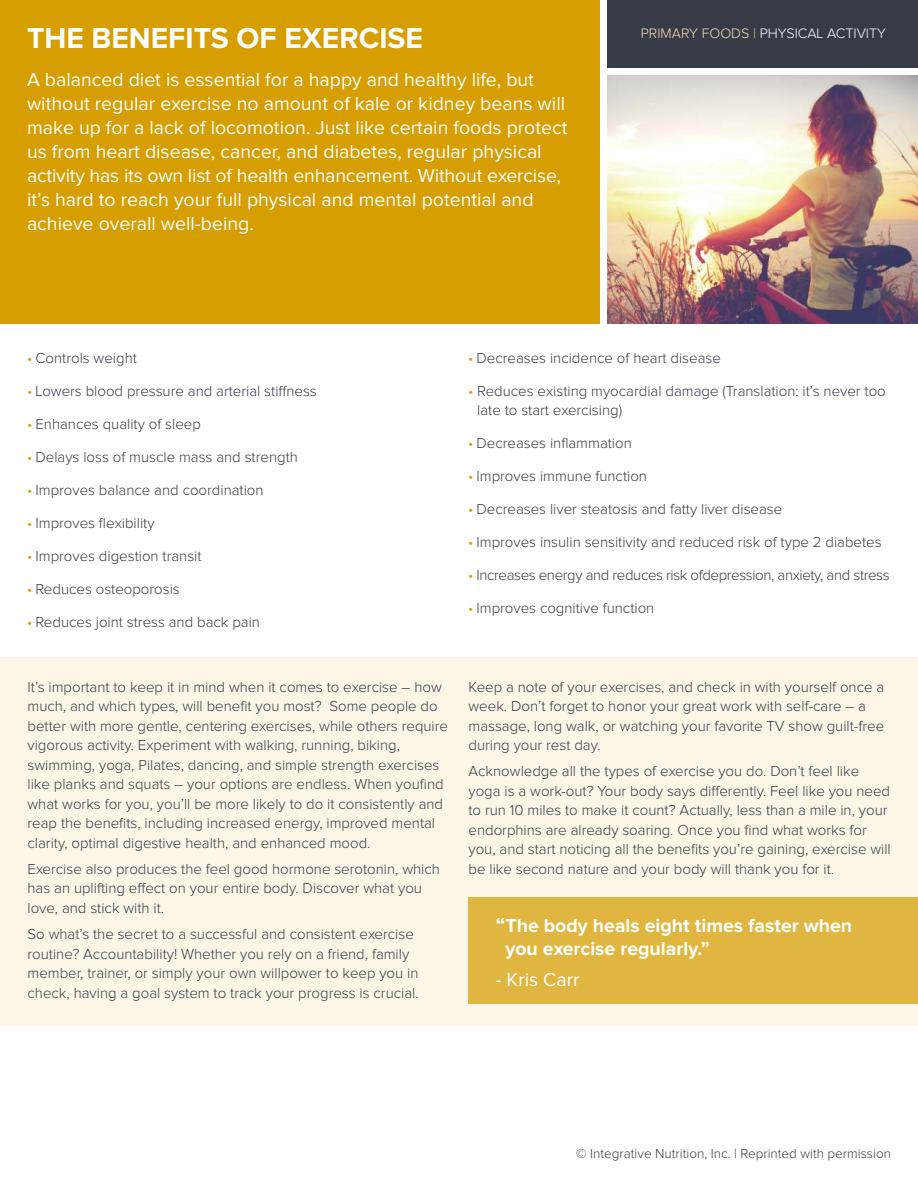
<style>
.page{position:relative;width:918px;height:1188px;background:#fff}
.page>*{position:absolute;margin:0;border:0;box-sizing:border-box;transform-origin:0 0}
.t1{font:700 30px "Proxima Nova";color:#fff}
.t2{font:19.5px/24px "Proxima Nova";color:#fff}
.t3{font:700 19.5px/22.5px "Proxima Nova";color:#fff}
.t4{font:300 15px/19.5px "Proxima Nova";color:#373b47}
.t5{font:300 15px "Proxima Nova";letter-spacing:-.025em;color:#373b47}
.t6{font:300 14.25px "Proxima Nova";color:#fff}
.t7{font:300 13.5px "Proxima Nova";color:#373b47}
.s1{color:#f3e2b2}
.s2{color:#ebcf80}
.s3{color:#d69e00}
.s4{font-size:21px}
</style>
<div class="page">
<div style="left:0;top:658px;width:918px;height:368px;background:#fbf6e6"></div>
<div style="left:0;top:0;width:599px;height:324px;background:#d69e00"></div>
<div style="left:468px;top:898px;width:450px;height:106px;background:#e0b640"></div>
<img style="left:608px;top:76px;width:310px;height:248px">
<div style="left:608px;top:0;width:310px;height:67px;background:#373b47"></div>
<h1 class="t1" style="left:27px;top:26px;width:398px">THE BENEFITS OF EXERCISE</h1>
<p class="t2" style="left:27px;top:68px;width:542px">A balanced diet is essential for a happy and healthy life, but without regular exercise no amount of kale or kidney beans will make up for a lack of locomotion. Just like certain foods protect us from heart disease, cancer, and diabetes, regular physical activity has its own list of health enhancement. Without exercise, it’s hard to reach your full physical and mental potential and achieve overall well-being.</p>
<p class="t6" style="left:641px;top:28px;width:247px"><span class="s1">PRIMARY FOODS</span> <span class="s2">|</span> PHYSICAL ACTIVITY</p>
<p class="t4" style="left:27px;top:349px;width:111px"><span class="s3">•</span> Controls weight</p>
<p class="t4" style="left:27px;top:382px;width:291px"><span class="s3">•</span> Lowers blood pressure and arterial stiffness</p>
<p class="t4" style="left:27px;top:415px;width:175px"><span class="s3">•</span> Enhances quality of sleep</p>
<p class="t4" style="left:27px;top:448px;width:272px"><span class="s3">•</span> Delays loss of muscle mass and strength</p>
<p class="t4" style="left:27px;top:481px;width:238px"><span class="s3">•</span> Improves balance and coordination</p>
<p class="t4" style="left:27px;top:514px;width:129px"><span class="s3">•</span> Improves flexibility</p>
<p class="t4" style="left:27px;top:547px;width:176px"><span class="s3">•</span> Improves digestion transit</p>
<p class="t4" style="left:27px;top:580px;width:154px"><span class="s3">•</span> Reduces osteoporosis</p>
<p class="t4" style="left:27px;top:613px;width:235px"><span class="s3">•</span> Reduces joint stress and back pain</p>
<p class="t4" style="left:28px;top:678px;width:422px">It’s important to keep it in mind when it comes to exercise – how much, and which types, will benefit you most? Some people do better with more gentle, centering exercises, while others require vigorous activity. Experiment with walking, running, biking, swimming, yoga, Pilates, dancing, and simple strength exercises like planks and squats – your options are endless. When youfind what works for you, you’ll be more likely to do it consistently and reap the benefits, including increased energy, improved mental clarity, optimal digestive health, and enhanced mood.</p>
<p class="t4" style="left:28px;top:860px;width:414px">Exercise also produces the feel good hormone serotonin, which has an uplifting effect on your entire body. Discover what you love, and stick with it.</p>
<p class="t4" style="left:28px;top:925px;width:393px">So what’s the secret to a successful and consistent exercise routine? Accountability! Whether you rely on a friend, family member, trainer, or simply your own willpower to keep you in check, having a goal system to track your progress is crucial.</p>
<p class="t4" style="left:468px;top:349px;width:254px"><span class="s3">•</span> Decreases incidence of heart disease</p>
<p class="t4" style="left:477px;top:382px;width:410px;text-indent:-9px"><span class="s3">•</span> Reduces existing myocardial damage (Translation: it’s never too late to start exercising)</p>
<p class="t4" style="left:468px;top:434px;width:165px"><span class="s3">•</span> Decreases inflammation</p>
<p class="t4" style="left:468px;top:467px;width:181px"><span class="s3">•</span> Improves immune function</p>
<p class="t4" style="left:468px;top:500px;width:316px"><span class="s3">•</span> Decreases liver steatosis and fatty liver disease</p>
<p class="t4" style="left:468px;top:533px;width:415px"><span class="s3">•</span> Improves insulin sensitivity and reduced risk of type 2 diabetes</p>
<p class="t5" style="left:468px;top:569px;width:423px"><span class="s3">•</span> Increases energy and reduces risk ofdepression, anxiety, and stress</p>
<p class="t4" style="left:468px;top:599px;width:188px"><span class="s3">•</span> Improves cognitive function</p>
<p class="t4" style="left:469px;top:678px;width:417px">Keep a note of your exercises, and check in with yourself once a week. Don’t forget to honor your great work with self-care – a massage, long walk, or watching your favorite TV show guilt-free during your rest day.</p>
<p class="t4" style="left:469px;top:763px;width:424px">Acknowledge all the types of exercise you do. Don’t feel like yoga is a work-out? Your body says differently. Feel like you need to run 10 miles to make it count? Actually, less than a mile in, your endorphins are already soaring. Once you find what works for you, and start noticing all the benefits you’re gaining, exercise will be like second nature and your body will thank you for it.</p>
<h2 class="t3" style="left:505px;top:916px;width:348px;text-indent:-10px"><span class="s4">“</span> The body heals eight times faster when you exercise regularly.”</h2>
<h2 class="t2" style="left:496px;top:968px;width:85px">- Kris Carr</h2>
<p class="t7" style="left:576px;top:1148px;width:316px">© Integrative Nutrition, Inc. | Reprinted with permission</p>
</div>
